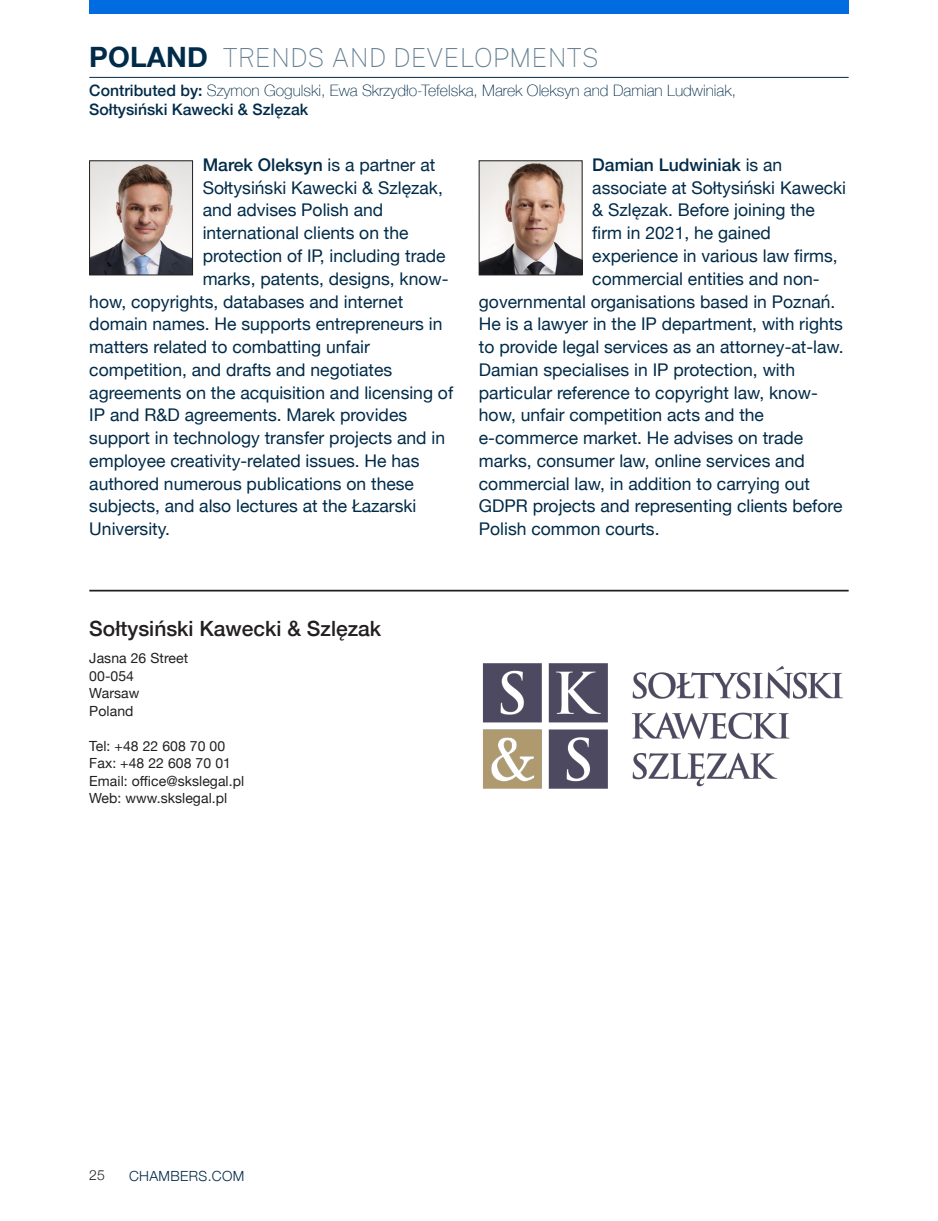
<style>
.page{position:relative;width:938px;height:1221px;background:#fff}
.page>*{position:absolute;margin:0;border:0;box-sizing:border-box;transform-origin:0 0}
.t1{font:100 26.25px "Public Sans";color:#668092}
.Business_card_head{font:500 21px "Helvetica Neue";color:#231f20}
.Author_paragraph{font:17.5px "Helvetica Neue";color:#002b49}
.Author_paragraph-2{font:500 17.5px "Helvetica Neue";color:#002b49}
.t2{font:100 15.75px/19.2px "Helvetica Neue";color:#002b49}
.Business_card_body{font:14px "Helvetica Neue";letter-spacing:.005em;color:#231f20}
.t3{font:300 14px "Helvetica Neue";letter-spacing:.025em;color:#002b49}
.t4{font:300 14px "Helvetica Neue";color:#231f20}
.s1{font-family:"Helvetica Neue";font-weight:700;font-size:28px;color:#002b49}
.s2{font-weight:500}
.s3{font-weight:400}
</style>
<div class="page">
<hr style="left:89px;top:77px;width:759px;height:1px;background:#002b49">
<div style="left:89px;top:0;width:759px;height:14px;background:#006ce0"></div>
<img style="left:91px;top:162px;width:100px;height:111px">
<div style="left:89px;top:160px;width:104px;height:115px;border:1px solid #231f20"></div>
<img style="left:481px;top:162px;width:99px;height:111px">
<div style="left:479px;top:160px;width:103px;height:115px;border:1px solid #231f20"></div>
<hr style="left:89px;top:589px;width:759px;height:2px;background:#231f20">
<img style="left:482px;top:663px;width:361px;height:126px">
<h1 class="t1" style="left:89px;top:39px;width:371px"><span class="s1">POLAND</span> TREN DS AN D DEVELOP</h1>
<h1 class="t1" style="left:509px;top:39px;width:40px">MENTS</h1>
<p class="t2" style="left:89px;top:80px;width:648px"><span class="s2">Contributed by:</span> Szymon Gogulski, Ewa Skrzydło-Tefelska, Marek Oleksyn and Damian Ludwiniak,<br><span class="s2">Sołtysiński Kawecki &amp; Szlęzak</span></p>
<p class="Author_paragraph-2" style="left:203px;top:151px;width:234px">Marek Oleksyn <span class="s3">is a partner at</span></p>
<p class="Author_paragraph" style="left:203px;top:175px;width:242px">Sołtysiński Kawecki &amp; Szlęzak,</p>
<p class="Author_paragraph" style="left:203px;top:197px;width:182px">and advises Polish and</p>
<p class="Author_paragraph" style="left:203px;top:220px;width:207px">international clients on the</p>
<p class="Author_paragraph" style="left:203px;top:243px;width:244px">protection of IP, including trade</p>
<p class="Author_paragraph" style="left:203px;top:266px;width:247px">marks, patents, designs, know-</p>
<p class="Author_paragraph" style="left:89px;top:288px;width:315px">how, copyrights, databases and internet</p>
<p class="Author_paragraph" style="left:89px;top:311px;width:355px">domain names. He supports entrepreneurs in</p>
<p class="Author_paragraph" style="left:89px;top:334px;width:282px">matters related to combatting unfair</p>
<p class="Author_paragraph" style="left:89px;top:357px;width:304px">competition, and drafts and negotiates</p>
<p class="Author_paragraph" style="left:89px;top:379px;width:365px">agreements on the acquisition and licensing of</p>
<p class="Author_paragraph" style="left:89px;top:402px;width:319px">IP and R&amp;D agreements. Marek provides</p>
<p class="Author_paragraph" style="left:89px;top:425px;width:357px">support in technology transfer projects and in</p>
<p class="Author_paragraph" style="left:89px;top:448px;width:331px">employee creativity-related issues. He has</p>
<p class="Author_paragraph" style="left:89px;top:470px;width:326px">authored numerous publications on these</p>
<p class="Author_paragraph" style="left:89px;top:493px;width:329px">subjects, and also lectures at the Łazarski</p>
<p class="Author_paragraph" style="left:89px;top:516px;width:82px">University.</p>
<p class="Author_paragraph-2" style="left:592px;top:151px;width:191px">Damian Ludwiniak <span class="s3">is an</span></p>
<p class="Author_paragraph" style="left:592px;top:175px;width:255px">associate at Sołtysiński Kawecki</p>
<p class="Author_paragraph" style="left:592px;top:197px;width:224px">&amp; Szlęzak. Before joining the</p>
<p class="Author_paragraph" style="left:592px;top:220px;width:180px">firm in 2021, he gained</p>
<p class="Author_paragraph" style="left:592px;top:243px;width:247px">experience in various law firms,</p>
<p class="Author_paragraph" style="left:592px;top:266px;width:229px">commercial entities and non-</p>
<p class="Author_paragraph" style="left:479px;top:288px;width:358px">governmental organisations based in Poznań.</p>
<p class="Author_paragraph" style="left:479px;top:311px;width:365px">He is a lawyer in the IP department, with rights</p>
<p class="Author_paragraph" style="left:479px;top:334px;width:366px">to provide legal services as an attorney-at-law.</p>
<p class="Author_paragraph" style="left:479px;top:357px;width:318px">Damian specialises in IP protection, with</p>
<p class="Author_paragraph" style="left:479px;top:379px;width:340px">particular reference to copyright law, know-</p>
<p class="Author_paragraph" style="left:479px;top:402px;width:286px">how, unfair competition acts and the</p>
<p class="Author_paragraph" style="left:479px;top:425px;width:326px">e-commerce market. He advises on trade</p>
<p class="Author_paragraph" style="left:479px;top:448px;width:327px">marks, consumer law, online services and</p>
<p class="Author_paragraph" style="left:479px;top:470px;width:332px">commercial law, in addition to carrying out</p>
<p class="Author_paragraph" style="left:479px;top:493px;width:365px">GDPR projects and representing clients before</p>
<p class="Author_paragraph" style="left:479px;top:516px;width:182px">Polish common courts.</p>
<p class="Business_card_head" style="left:89px;top:611px;width:293px">Sołtysiński Kawecki &amp; Szlęzak</p>
<p class="Business_card_body" style="left:89px;top:648px;width:100px">Jasna 26 Street</p>
<p class="Business_card_body" style="left:89px;top:665px;width:46px">00-054</p>
<p class="Business_card_body" style="left:89px;top:683px;width:52px">Warsaw</p>
<p class="Business_card_body" style="left:89px;top:700px;width:46px">Poland</p>
<p class="Business_card_body" style="left:89px;top:735px;width:137px">Tel: +48 22 608 70 00</p>
<p class="Business_card_body" style="left:89px;top:753px;width:143px">Fax: +48 22 608 70 01</p>
<p class="Business_card_body" style="left:89px;top:770px;width:156px">Email: office@skslegal.pl</p>
<p class="Business_card_body" style="left:89px;top:788px;width:139px">Web: www.skslegal.pl</p>
<p class="t4" style="left:89px;top:1163px;width:17px">25</p>
<p class="t3" style="left:129px;top:1164px;width:117px">CHAMBERS.COM</p>
</div>
